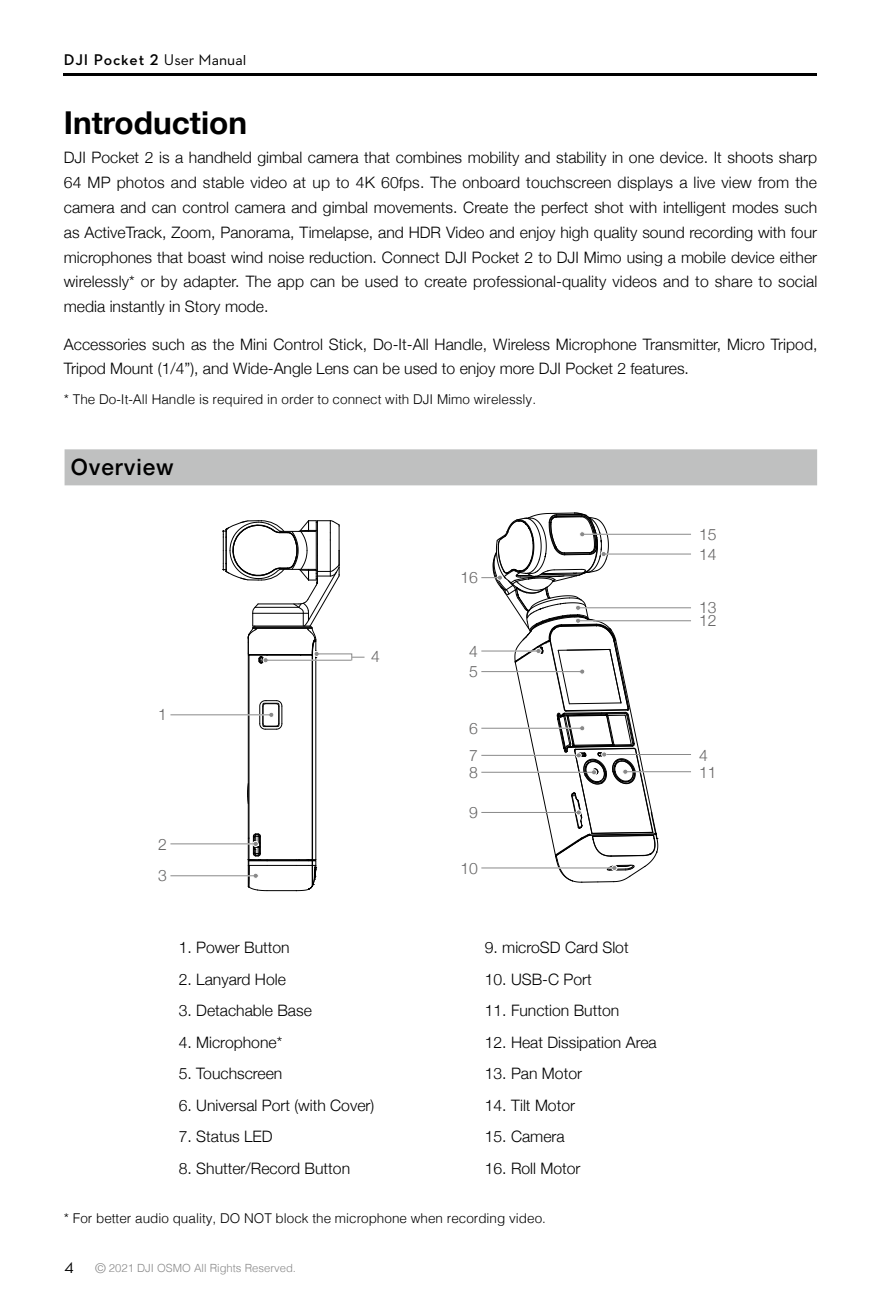
<style>
.page{position:relative;width:881px;height:1308px;background:#fff}
.page>*{position:absolute;margin:0;border:0;box-sizing:border-box;transform-origin:0 0}
.t1{font:700 31.5px "Helvetica Neue";color:#000}
.t2{font:500 22.5px "Helvetica Neue";letter-spacing:.04em;color:#000}
.t3{font:300 15.75px/24.8px "Helvetica Neue";color:#000;text-align:justify}
.t4{font:300 15.75px/27px "Helvetica Neue";color:#656464}
.t5{font:600 15.75px "Dji";letter-spacing:.05em;color:#000}
.t6{font:15.75px "Dji";color:#000}
.t7{font:300 13.5px "Helvetica";color:#000}
.t8{font:300 11.25px "Helvetica";color:#898989}
.s1{font-weight:400}
.s2{font-size:13.5px}
</style>
<div class="page">
<hr style="left:64px;top:74px;width:752px;height:2px;background:#000">
<div style="left:64px;top:449px;width:752px;height:36px;background:#bfc0c0"></div>
<hr style="left:248px;top:655px;width:1px;height:183px;background:#000">
<hr style="left:312px;top:654px;width:1px;height:204px;background:#000">
<hr style="left:315px;top:657px;width:1px;height:202px;background:#000">
<svg style="left:247px;top:783px;width:2px;height:21px"></svg>
<svg style="left:259px;top:700px;width:23px;height:29px"></svg>
<svg style="left:247px;top:833px;width:69px;height:58px"></svg>
<hr style="left:170px;top:714px;width:100px;height:1px;background:#898989">
<svg style="left:481px;top:512px;width:177px;height:370px"></svg>
<hr style="left:626px;top:771px;width:64px;height:1px;background:#898989">
<hr style="left:606px;top:754px;width:84px;height:1px;background:#898989">
<hr style="left:481px;top:812px;width:99px;height:1px;background:#898989">
<hr style="left:170px;top:843px;width:88px;height:1px;background:#898989">
<hr style="left:170px;top:875px;width:88px;height:1px;background:#898989">
<hr style="left:481px;top:867px;width:132px;height:1px;background:#898989">
<hr style="left:579px;top:620px;width:111px;height:1px;background:#898989">
<hr style="left:579px;top:607px;width:111px;height:1px;background:#898989">
<hr style="left:604px;top:553px;width:86px;height:1px;background:#898989">
<hr style="left:582px;top:534px;width:108px;height:1px;background:#898989">
<svg style="left:222px;top:520px;width:142px;height:143px"></svg>
<p class="t5" style="left:64px;top:52px;width:184px">DJI Pocket 2 <span class="s1">User Manual</span></p>
<h1 class="t1" style="left:64px;top:98px;width:185px">Introduction</h1>
<p class="t3" style="left:64px;top:144px;width:755px">DJI Pocket 2 is a handheld gimbal camera that combines mobility and stability in one device. It shoots sharp 64 MP photos and stable video at up to 4K 60fps. The onboard touchscreen displays a live view from the camera and can control camera and gimbal movements. Create the perfect shot with intelligent modes such as ActiveTrack, Zoom, Panorama, Timelapse, and HDR Video and enjoy high quality sound recording with four microphones that boast wind noise reduction. Connect DJI Pocket 2 to DJI Mimo using a mobile device either wirelessly* or by adapter. The app can be used to create professional-quality videos and to share to social media instantly in Story mode.</p>
<p class="t3" style="left:64px;top:330px;width:754px">Accessories such as the Mini Control Stick, Do-It-All Handle, Wireless Microphone Transmitter, Micro Tripod,<br>Tripod Mount (1/4”), and Wide-Angle Lens can be used to enjoy more DJI Pocket 2 features.</p>
<p class="t7" style="left:64px;top:387px;width:473px">* The Do-It-All Handle is required in order to connect with DJI Mimo wirelessly.</p>
<h2 class="t2" style="left:71px;top:449px;width:104px">Overview</h2>
<p class="t4" style="left:158px;top:700px;width:10px">1</p>
<p class="t4" style="left:158px;top:826px;width:10px;line-height:31.9px">2<br>3</p>
<p class="t4" style="left:371px;top:641px;width:10px">4</p>
<p class="t3" style="left:179px;top:934px;width:112px">1. Power Button</p>
<p class="t3" style="left:179px;top:965px;width:109px">2. Lanyard Hole</p>
<p class="t3" style="left:179px;top:997px;width:135px">3. Detachable Base</p>
<p class="t3" style="left:179px;top:1028px;width:105px">4. Microphone*</p>
<p class="t3" style="left:179px;top:1060px;width:105px">5. Touchscreen</p>
<p class="t3" style="left:179px;top:1091px;width:197px">6. Universal Port (with Cover)</p>
<p class="t3" style="left:179px;top:1123px;width:95px">7. Status LED</p>
<p class="t3" style="left:179px;top:1154px;width:173px">8. Shutter/Record Button</p>
<p class="t4" style="left:460px;top:563px;width:19px">16</p>
<p class="t4" style="left:469px;top:636px;width:10px">4</p>
<p class="t4" style="left:469px;top:657px;width:10px">5</p>
<p class="t4" style="left:469px;top:713px;width:10px">6<br>7</p>
<p class="t4" style="left:469px;top:757px;width:10px">8</p>
<p class="t4" style="left:469px;top:797px;width:10px">9</p>
<p class="t4" style="left:460px;top:853px;width:19px">10</p>
<p class="t3" style="left:484px;top:934px;width:145px">9. microSD Card Slot</p>
<p class="t3" style="left:484px;top:965px;width:109px">10. USB-C Port</p>
<p class="t3" style="left:484px;top:997px;width:136px">11. Function Button</p>
<p class="t3" style="left:484px;top:1028px;width:173px">12. Heat Dissipation Area</p>
<p class="t3" style="left:484px;top:1060px;width:99px">13. Pan Motor</p>
<p class="t3" style="left:484px;top:1091px;width:92px">14. Tilt Motor</p>
<p class="t3" style="left:484px;top:1123px;width:81px">15. Camera</p>
<p class="t3" style="left:484px;top:1154px;width:97px">16. Roll Motor</p>
<p class="t7" style="left:64px;top:1206px;width:483px">* For better audio quality, DO NOT block the microphone when recording video.</p>
<p class="t6" style="left:64px;top:1259px;width:11px">4</p>
<p class="t8" style="left:95px;top:1258px;width:202px"><span class="s2">©</span> 2021 DJI OSMO All Rights Reserved.</p>
<p class="t4" style="left:698px;top:519px;width:19px">15</p>
<p class="t4" style="left:698px;top:539px;width:19px">14</p>
<p class="t4" style="left:698px;top:593px;width:19px">13</p>
<p class="t4" style="left:698px;top:606px;width:19px">12</p>
<p class="t4" style="left:698px;top:740px;width:10px">4</p>
<p class="t4" style="left:698px;top:757px;width:19px">11</p>
</div>
